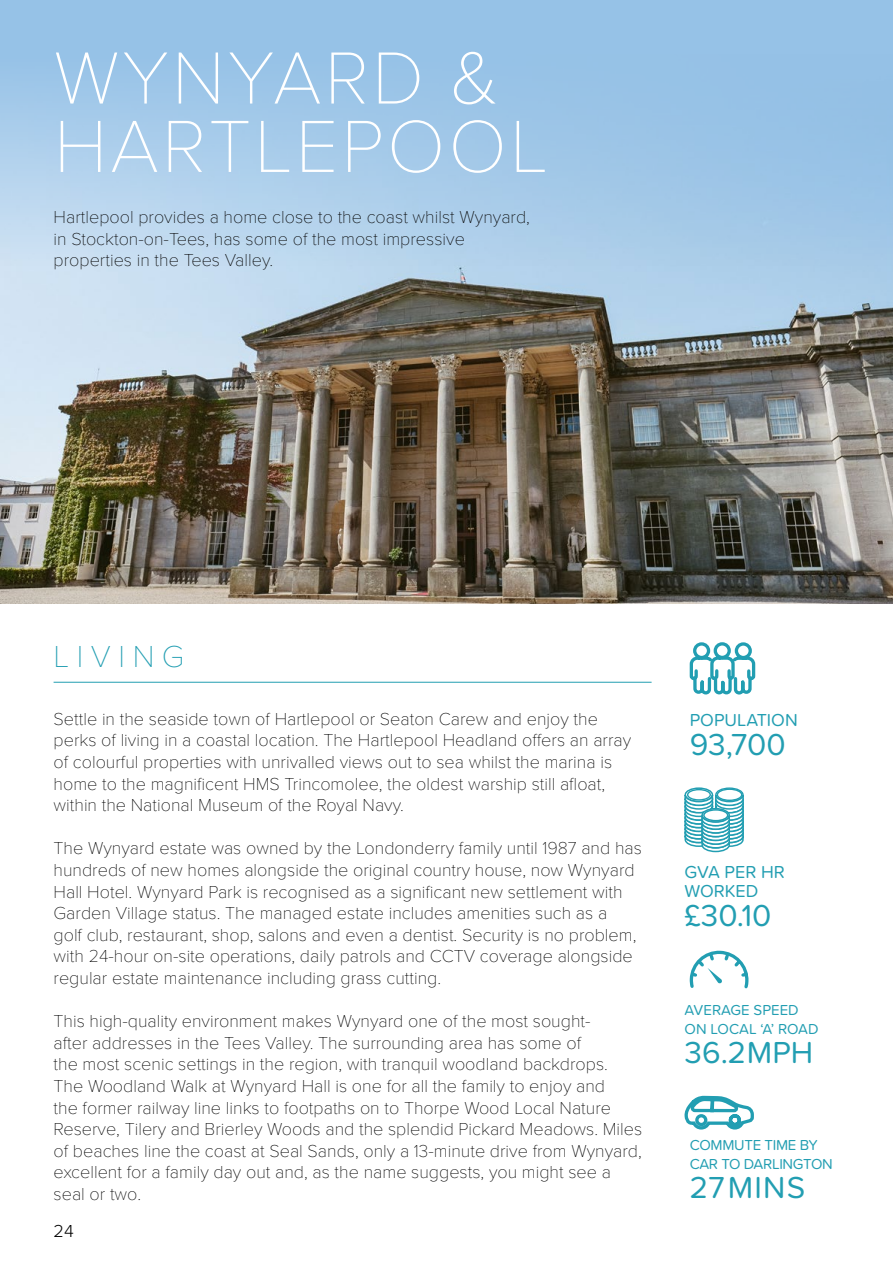
<style>
.page{position:relative;width:893px;height:1263px;background:#fff}
.page>*{position:absolute;margin:0;border:0;box-sizing:border-box;transform-origin:0 0}
.t1{font:100 76.5px/68.4px "Proxima Nova T";letter-spacing:.04em;color:#fff}
.t2{font:31.5px "Proxima Soft";color:#229eb2}
.t3{font:100 31.5px "Proxima Nova T";letter-spacing:.24em;color:#229eb2}
.t4{font:100 18px/21.6px "Proxima Nova T";color:#000}
.t5{font:18px/18.6px "Proxima Soft";color:#229eb2}
.t6{font:300 18px "Proxima Nova";color:#000}
.t7{font:15px/18.6px "Proxima Soft";letter-spacing:-.02em;color:#229eb2}
.t8{font:15px/18.6px "Proxima Soft";color:#229eb2}
</style>
<div class="page">
<div style="left:0;top:0;width:893px;height:604px;background:#96c2e7"></div>
<img style="left:0;top:96px;width:893px;height:508px">
<hr style="left:54px;top:682px;width:598px;height:1px;background:#229eb2">
<svg style="left:689px;top:642px;width:67px;height:53px"></svg>
<div style="left:684px;top:787px;width:29px;height:15px;border:2px solid #229eb2;border-radius:50%"></div>
<div style="left:687px;top:789px;width:24px;height:12px;border:1px solid #229eb2;border-radius:50%"></div>
<div style="left:715px;top:787px;width:29px;height:15px;border:1px solid #229eb2;border-radius:50%"></div>
<svg style="left:717px;top:789px;width:25px;height:11px"></svg>
<div style="left:717px;top:788px;width:25px;height:13px;border:1px solid #229eb2;border-radius:50%"></div>
<svg style="left:684px;top:793px;width:60px;height:60px"></svg>
<svg style="left:684px;top:950px;width:70px;height:180px"></svg>
<h1 class="t1" style="left:54px;top:39px;width:496px">WYNYARD &amp;<br>HARTLEPOOL</h1>
<p class="t4" style="left:54px;top:205px;width:478px">Hartlepool provides a home close to the coast whilst Wynyard, in Stockton-on-Tees, has some of the most impressive properties in the Tees Valley.</p>
<h2 class="t3" style="left:54px;top:633px;width:132px">LIVING</h2>
<p class="t4" style="left:54px;top:707px;width:579px">Settle in the seaside town of Hartlepool or Seaton Carew and enjoy the perks of living in a coastal location. The Hartlepool Headland offers an array of colourful properties with unrivalled views out to sea whilst the marina is home to the magnificent HMS Trincomolee, the oldest warship still afloat, within the National Museum of the Royal Navy.</p>
<p class="t4" style="left:54px;top:836px;width:590px">The Wynyard estate was owned by the Londonderry family until 1987 and has hundreds of new homes alongside the original country house, now Wynyard Hall Hotel. Wynyard Park is recognised as a significant new settlement with Garden Village status. The managed estate includes amenities such as a<br>golf club, restaurant, shop, salons and even a dentist. Security is no problem, with 24-hour on-site operations, daily patrols and CCTV coverage alongside regular estate maintenance including grass cutting.</p>
<p class="t4" style="left:54px;top:1009px;width:590px">This high-quality environment makes Wynyard one of the most sought-<br>after addresses in the Tees Valley. The surrounding area has some of<br>the most scenic settings in the region, with tranquil woodland backdrops.<br>The Woodland Walk at Wynyard Hall is one for all the family to enjoy and<br>the former railway line links to footpaths on to Thorpe Wood Local Nature Reserve, Tilery and Brierley Woods and the splendid Pickard Meadows. Miles of beaches line the coast at Seal Sands, only a 13-minute drive from Wynyard, excellent for a family day out and, as the name suggests, you might see a seal or two.</p>
<p class="t6" style="left:54px;top:1218px;width:22px">24</p>
<p class="t5" style="left:690px;top:709px;width:110px">POPULATION</p>
<h2 class="t2" style="left:690px;top:720px;width:98px">93,700</h2>
<p class="t5" style="left:684px;top:862px;width:102px">GVA PER HR<br>WORKED</p>
<h2 class="t2" style="left:684px;top:891px;width:88px">£30.10</h2>
<p class="t8" style="left:684px;top:1000px;width:136px">AVERAGE SPEED<br>ON LOCAL ‘A’ ROAD</p>
<h2 class="t2" style="left:684px;top:1028px;width:130px">36.2MPH</h2>
<p class="t7" style="left:690px;top:1135px;width:145px">COMMUTE TIME BY<br>CAR TO DARLINGTON</p>
<h2 class="t2" style="left:690px;top:1163px;width:117px">27MINS</h2>
</div>
